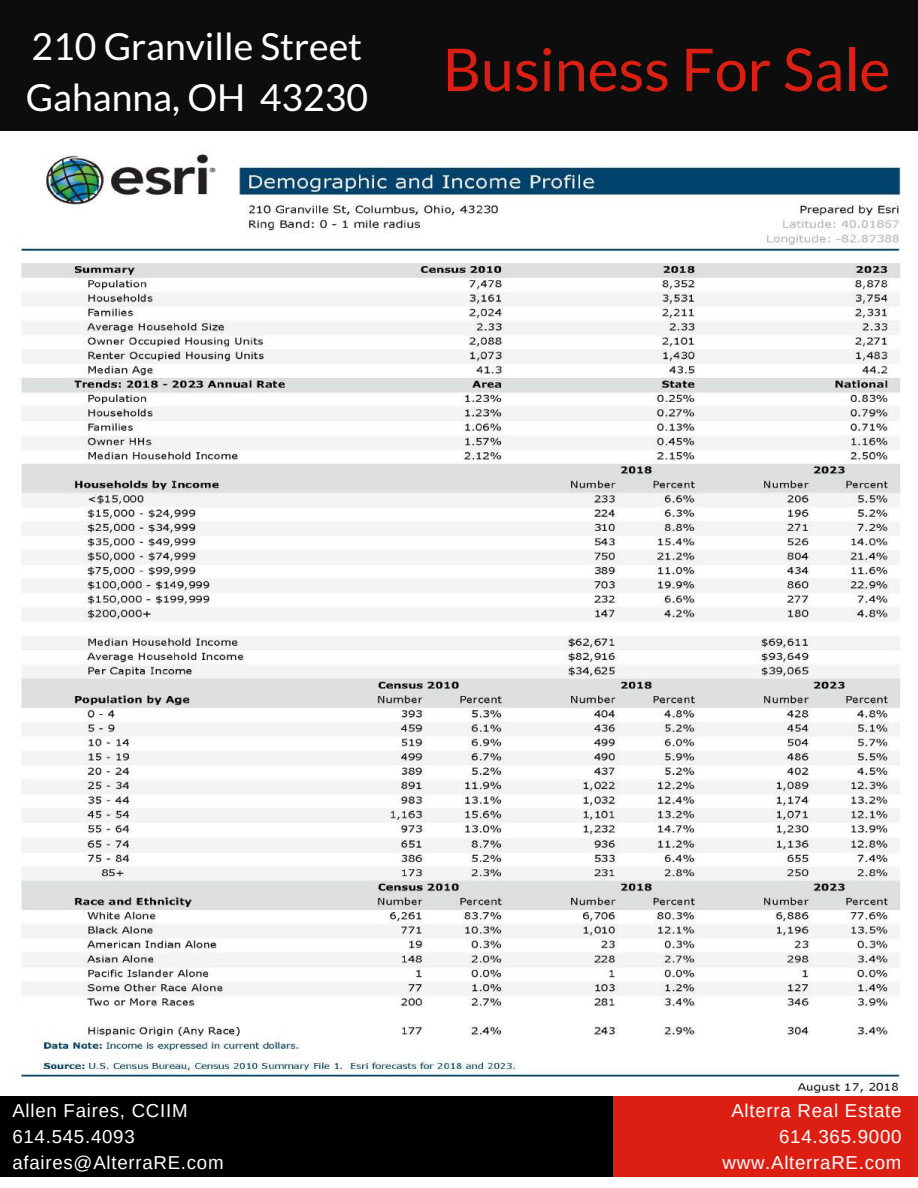
<style>
.page{position:relative;width:918px;height:1188px;background:#fff}
.page>*{position:absolute;margin:0;border:0;box-sizing:border-box;transform-origin:0 0}
.t1{font:59.1px "Lato";color:#dd1f13}
.t2{font:37.35px/51.8px "Lato";color:#fff}
.t3{font:18.75px/25.8px "Arimo";letter-spacing:.04em;color:#fff}
</style>
<div class="page">
<div style="left:0;top:0;width:918px;height:134px;background:#0d0d0d"></div>
<div style="left:0;top:1092px;width:615px;height:85px;background:#000"></div>
<div style="left:614px;top:1092px;width:304px;height:85px;background:#dd1f13"></div>
<img style="left:0;top:132px;width:918px;height:964px">
<h2 class="t2" style="left:26px;top:19px;width:344px">210 Granville Street<br>Gahanna, OH 43230</h2>
<h1 class="t1" style="left:443px;top:33px;width:449px">Business For Sale</h1>
<p class="t3" style="left:12px;top:1098px;width:213px">Allen Faires, CCIIM<br>614.545.4093 afaires@AlterraRE.com</p>
<p class="t3" style="left:723px;top:1098px;width:180px;text-align:right">Alterra Real Estate<br>614.365.9000 www.AlterraRE.com</p>
</div>
